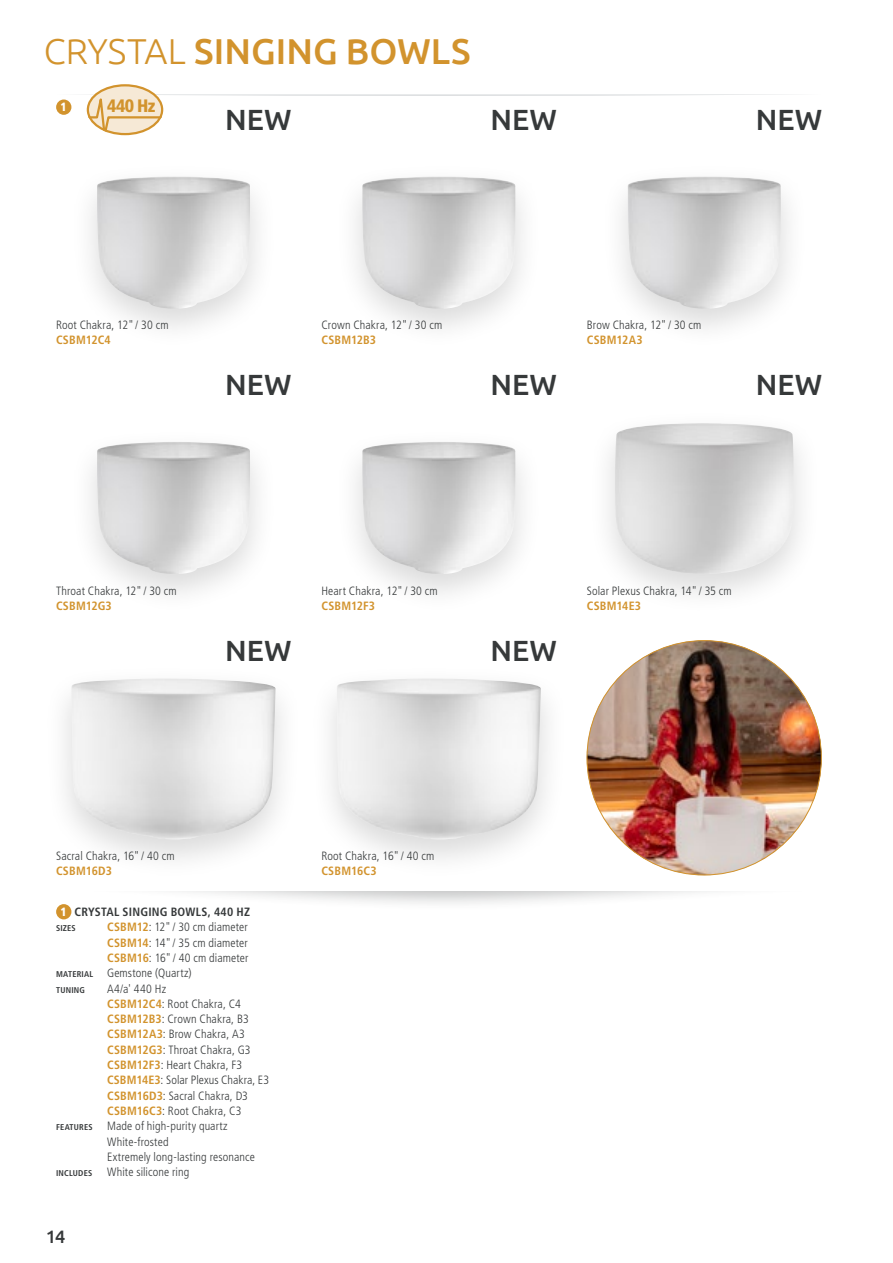
<style>
.page{position:relative;width:893px;height:1263px;background:#fff}
.page>*{position:absolute;margin:0;border:0;box-sizing:border-box;transform-origin:0 0}
.t1{font:500 36px "Ubuntu";color:#d2932d}
.t2{font:500 29.25px "Ubuntu";letter-spacing:.005em;color:#36393a}
.t3{font:900 condensed 18px "Frutiger LT Std";color:#d2932d}
.t4{font:500 18px "Ubuntu";color:#36393a}
.t5{font:300 condensed 12px "Frutiger LT Std";letter-spacing:.01em;color:#36393a}
.t6{font:700 condensed 12px "Frutiger LT Std";letter-spacing:.015em;color:#d2932d}
.t7{font:700 condensed 12px "Frutiger LT Std";letter-spacing:.015em;color:#36393a}
.t8{font:900 condensed 12px "Frutiger LT Std";color:#fff}
.t9{font:700 condensed 8.4px "Frutiger LT Std";letter-spacing:.02em;color:#36393a}
.s1{font-weight:300}
.s2{font-weight:900;color:#fff}
.s3{font-weight:700;color:#d2932d}
.s4{font-weight:700;font-size:8.4px}
</style>
<div class="page">
<div style="left:0;top:890px;width:893px;height:21px;background:#36393a;opacity:.3"></div>
<div style="left:56px;top:904px;width:15px;height:15px;background:#d2932d;border-radius:50%"></div>
<svg style="left:56px;top:85px;width:729px;height:50px"></svg>
<div style="left:87px;top:84px;width:76px;height:51px;border:2px solid #d2932d;border-radius:50%"></div>
<img style="left:587px;top:640px;width:234px;height:235px;border-radius:117px">
<div style="left:69px;top:161px;width:209px;height:189px;background:#000;opacity:.15"></div>
<img style="left:97px;top:177px;width:153px;height:132px">
<div style="left:599px;top:161px;width:210px;height:189px;background:#000;opacity:.15"></div>
<img style="left:628px;top:177px;width:153px;height:132px">
<div style="left:334px;top:161px;width:210px;height:189px;background:#000;opacity:.15"></div>
<img style="left:362px;top:177px;width:153px;height:132px">
<div style="left:587px;top:408px;width:234px;height:206px;background:#000;opacity:.15"></div>
<img style="left:615px;top:423px;width:178px;height:151px">
<div style="left:309px;top:663px;width:260px;height:217px;background:#000;opacity:.15"></div>
<img style="left:336px;top:678px;width:205px;height:161px">
<div style="left:69px;top:426px;width:209px;height:189px;background:#000;opacity:.15"></div>
<img style="left:97px;top:442px;width:153px;height:132px">
<div style="left:334px;top:426px;width:210px;height:189px;background:#000;opacity:.15"></div>
<img style="left:362px;top:442px;width:153px;height:132px">
<div style="left:43px;top:663px;width:260px;height:217px;background:#000;opacity:.15"></div>
<img style="left:71px;top:678px;width:205px;height:161px">
<h1 class="t1" style="left:44px;top:28px;width:428px"><span class="s1">CRYSTAL</span> SINGING BOWLS</h1>
<p class="t8" style="left:61px;top:100px;width:8px">1</p>
<h3 class="t3" style="left:107px;top:95px;width:50px">440 Hz</h3>
<h2 class="t2" style="left:225px;top:101px;width:68px">NEW</h2>
<h2 class="t2" style="left:490px;top:101px;width:68px">NEW</h2>
<h2 class="t2" style="left:756px;top:101px;width:68px">NEW</h2>
<p class="t5" style="left:56px;top:318px;width:114px">Root Chakra, 12" / 30 cm</p>
<p class="t6" style="left:56px;top:333px;width:56px">CSBM12C4</p>
<h2 class="t2" style="left:225px;top:367px;width:68px">NEW</h2>
<p class="t5" style="left:321px;top:318px;width:122px">Crown Chakra, 12" / 30 cm</p>
<p class="t6" style="left:321px;top:333px;width:56px">CSBM12B3</p>
<h2 class="t2" style="left:490px;top:367px;width:68px">NEW</h2>
<p class="t5" style="left:587px;top:318px;width:116px">Brow Chakra, 12" / 30 cm</p>
<p class="t6" style="left:587px;top:333px;width:57px">CSBM12A3</p>
<h2 class="t2" style="left:756px;top:367px;width:68px">NEW</h2>
<p class="t5" style="left:56px;top:583px;width:122px">Throat Chakra, 12" / 30 cm</p>
<p class="t6" style="left:56px;top:598px;width:57px">CSBM12G3</p>
<h2 class="t2" style="left:225px;top:632px;width:68px">NEW</h2>
<p class="t5" style="left:321px;top:583px;width:118px">Heart Chakra, 12" / 30 cm</p>
<p class="t6" style="left:321px;top:598px;width:55px">CSBM12F3</p>
<h2 class="t2" style="left:490px;top:632px;width:68px">NEW</h2>
<p class="t5" style="left:587px;top:583px;width:146px">Solar Plexus Chakra, 14" / 35 cm</p>
<p class="t6" style="left:587px;top:598px;width:56px">CSBM14E3</p>
<p class="t5" style="left:56px;top:849px;width:120px">Sacral Chakra, 16" / 40 cm</p>
<p class="t6" style="left:56px;top:864px;width:57px">CSBM16D3</p>
<p class="t7" style="left:61px;top:905px;width:191px"><span class="s2">1</span> CRYSTAL SINGING BOWLS, 440 HZ</p>
<p class="t9" style="left:56px;top:923px;width:21px">SIZES</p>
<p class="t5" style="left:107px;top:920px;width:142px"><span class="s3">CSBM12</span>: 12" / 30 cm diameter</p>
<p class="t5" style="left:107px;top:936px;width:142px"><span class="s3">CSBM14</span>: 14" / 35 cm diameter</p>
<p class="t5" style="left:107px;top:951px;width:143px"><span class="s3">CSBM16</span>: 16" / 40 cm diameter</p>
<p class="t5" style="left:56px;top:966px;width:137px"><span class="s4">MATERIAL</span> Gemstone (Quartz)</p>
<p class="t9" style="left:56px;top:985px;width:30px">TUNING</p>
<p class="t5" style="left:107px;top:981px;width:60px">A4/a' 440 Hz</p>
<p class="t5" style="left:107px;top:997px;width:135px"><span class="s3">CSBM12C4</span>: Root Chakra, C4</p>
<p class="t5" style="left:107px;top:1012px;width:143px"><span class="s3">CSBM12B3</span>: Crown Chakra, B3</p>
<p class="t5" style="left:107px;top:1027px;width:139px"><span class="s3">CSBM12A3</span>: Brow Chakra, A3</p>
<p class="t5" style="left:107px;top:1043px;width:145px"><span class="s3">CSBM12G3</span>: Throat Chakra, G3</p>
<p class="t5" style="left:107px;top:1058px;width:137px"><span class="s3">CSBM12F3</span>: Heart Chakra, F3</p>
<p class="t5" style="left:107px;top:1073px;width:163px"><span class="s3">CSBM14E3</span>: Solar Plexus Chakra, E3</p>
<p class="t5" style="left:107px;top:1089px;width:142px"><span class="s3">CSBM16D3</span>: Sacral Chakra, D3</p>
<p class="t5" style="left:107px;top:1104px;width:136px"><span class="s3">CSBM16C3</span>: Root Chakra, C3</p>
<p class="t5" style="left:56px;top:1119px;width:173px"><span class="s4">FEATURES</span> Made of high-purity quartz</p>
<p class="t5" style="left:107px;top:1135px;width:63px">White-frosted</p>
<p class="t5" style="left:107px;top:1150px;width:149px">Extremely long-lasting resonance</p>
<p class="t5" style="left:56px;top:1165px;width:135px"><span class="s4">INCLUDES</span> White silicone ring</p>
<h3 class="t4" style="left:46px;top:1225px;width:21px">14</h3>
<p class="t5" style="left:321px;top:849px;width:114px">Root Chakra, 16" / 40 cm</p>
<p class="t6" style="left:321px;top:864px;width:57px">CSBM16C3</p>
</div>
